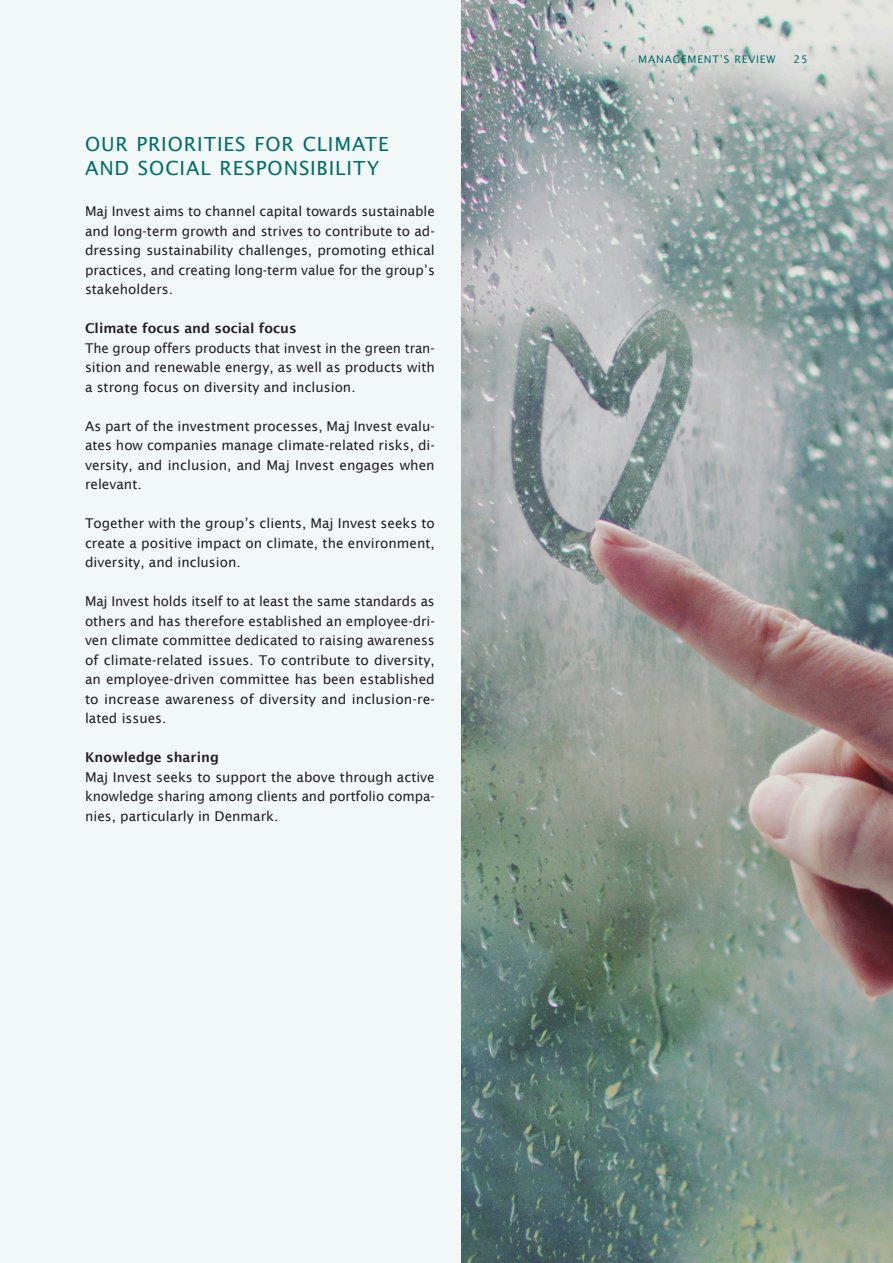
<style>
.page{position:relative;width:893px;height:1263px;background:#f2f8f8}
.page>*{position:absolute;margin:0;border:0;box-sizing:border-box;transform-origin:0 0}
.Rubrik_afsnit_21{font:19.5px/24px "Lucida Sans";letter-spacing:.045em;color:#016e69}
.Brød{font:13.5px/19.5px "Lucida Sans";color:#231f20;text-align:justify}
.Brød_bold{font:600 13.5px "Lucida Sans";color:#231f20}
.Header_RIGHT{font:10.5px "Lucida Sans";letter-spacing:.075em;color:#016e69}
</style>
<div class="page">
<img style="left:462px;top:0;width:431px;height:1263px">
<p class="Rubrik_afsnit_21" style="left:85px;top:132px;width:305px">OUR PRIORITIES FOR CLIMATE<br>AND SOCIAL RESPONSIBILITY</p>
<p class="Brød" style="left:85px;top:202px;width:351px">Maj Invest aims to channel capital towards sustainable and long-term growth and strives to contribute to ad&shy;dressing sustainability challenges, promoting ethical practices, and creating long-term value for the group’s stakeholders.</p>
<p class="Brød_bold" style="left:85px;top:321px;width:213px">Climate focus and social focus</p>
<p class="Brød" style="left:85px;top:338px;width:351px">The group offers products that invest in the green tran&shy;sition and renewable energy, as well as products with a strong focus on diversity and inclusion.</p>
<p class="Brød" style="left:85px;top:416px;width:351px">As part of the investment processes, Maj Invest evalu&shy;ates how companies manage climate-related risks, di&shy;versity, and inclusion, and Maj Invest engages when relevant.</p>
<p class="Brød" style="left:85px;top:514px;width:351px">Together with the group’s clients, Maj Invest seeks to create a positive impact on climate, the environment, diversity, and inclusion.</p>
<p class="Brød" style="left:85px;top:592px;width:351px">Maj Invest holds itself to at least the same standards as others and has therefore established an employee-dri&shy;ven climate committee dedicated to raising awareness of climate-related issues. To contribute to diversity, an employee-driven committee has been established to increase awareness of diversity and inclusion-re&shy;lated issues.</p>
<p class="Brød_bold" style="left:85px;top:750px;width:135px">Knowledge sharing</p>
<p class="Brød" style="left:85px;top:767px;width:351px">Maj Invest seeks to support the above through active knowledge sharing among clients and portfolio compa&shy;nies, particularly in Denmark.</p>
<p class="Header_RIGHT" style="left:638px;top:54px;width:139px">MANAGEMENT’S REVIEW</p>
<p class="Header_RIGHT" style="left:794px;top:54px;width:16px">25</p>
</div>
